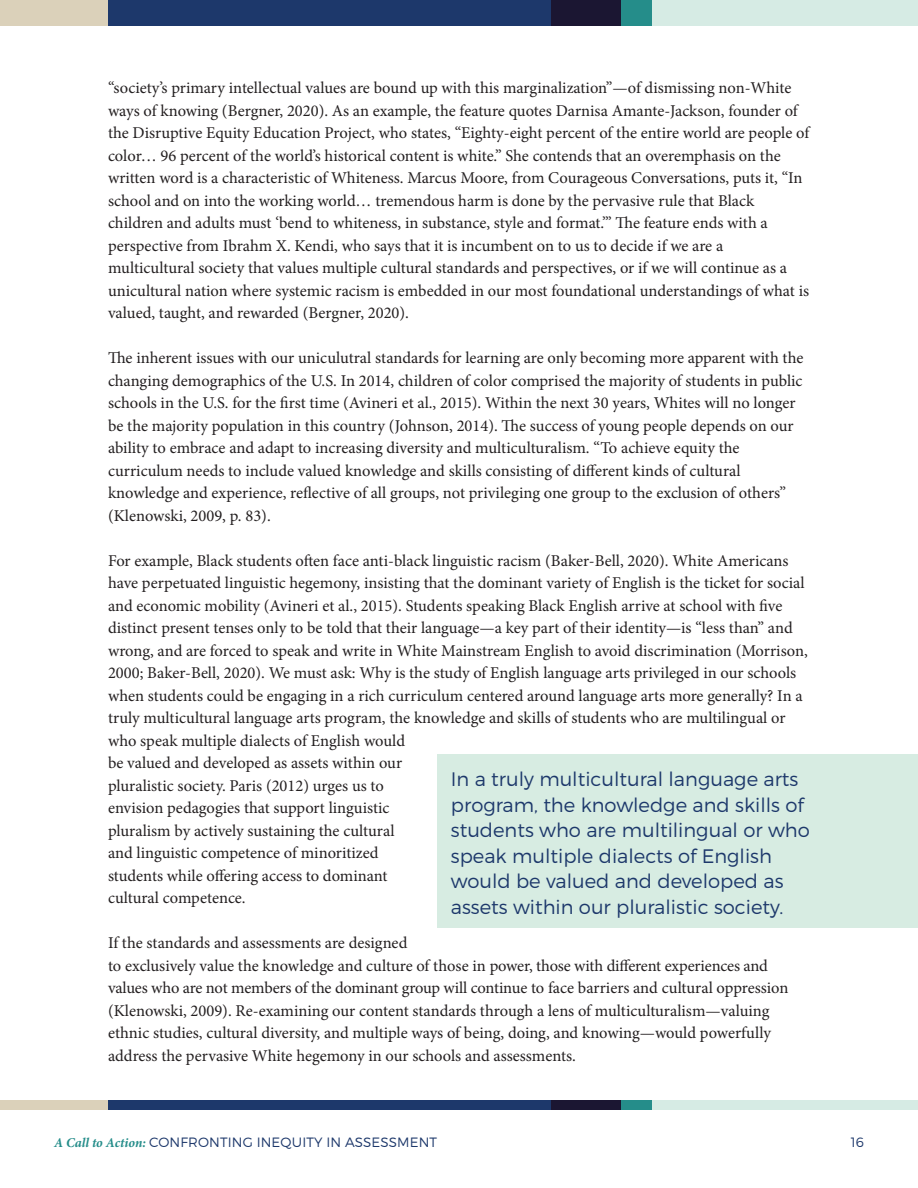
<style>
.page{position:relative;width:918px;height:1188px;background:#fff}
.page>*{position:absolute;margin:0;border:0;box-sizing:border-box;transform-origin:0 0}
.t1{font:300 19.5px/25.5px "Montserrat";color:#1d386b}
.t2{font:16.5px/22.5px "Minion Pro";color:#231f20}
.t3{font:300 13.5px "Montserrat";letter-spacing:.01em;color:#1d386b}
.s1{font-family:"Minion Pro";font-weight:700;font-style:italic;color:#258d8a}
</style>
<div class="page">
<div style="left:0;top:0;width:108px;height:26px;background:#dbd1ba"></div>
<div style="left:108px;top:0;width:444px;height:26px;background:#1d386b"></div>
<div style="left:552px;top:0;width:69px;height:26px;background:#1b1632"></div>
<div style="left:651px;top:0;width:267px;height:26px;background:#d6ebe4"></div>
<div style="left:621px;top:0;width:30px;height:26px;background:#258d8a"></div>
<div style="left:0;top:1100px;width:108px;height:10px;background:#dbd1ba"></div>
<div style="left:108px;top:1100px;width:444px;height:10px;background:#1d386b"></div>
<div style="left:552px;top:1100px;width:69px;height:10px;background:#1b1632"></div>
<div style="left:651px;top:1100px;width:267px;height:10px;background:#d6ebe4"></div>
<div style="left:621px;top:1100px;width:30px;height:10px;background:#258d8a"></div>
<div style="left:437px;top:754px;width:481px;height:173px;background:#d7ece2"></div>
<p class="t2" style="left:108px;top:77px;width:703px">“society’s primary intellectual values are bound up with this marginalization”—of dismissing non-White ways of knowing (Bergner, 2020). As an example, the feature quotes Darnisa Amante-Jackson, founder of the Disruptive Equity Education Project, who states, “Eighty-eight percent of the entire world are people of color… 96 percent of the world’s historical content is white.” She contends that an overemphasis on the written word is a characteristic of Whiteness. Marcus Moore, from Courageous Conversations, puts it, “In school and on into the working world… tremendous harm is done by the pervasive rule that Black children and adults must ‘bend to whiteness, in substance, style and format.’” The feature ends with a perspective from Ibrahm X. Kendi, who says that it is incumbent on to us to decide if we are a multicultural society that values multiple cultural standards and perspectives, or if we will continue as a unicultural nation where systemic racism is embedded in our most foundational understandings of what is valued, taught, and rewarded (Bergner, 2020).</p>
<p class="t2" style="left:108px;top:347px;width:697px">The inherent issues with our uniculutral standards for learning are only becoming more apparent with the changing demographics of the U.S. In 2014, children of color comprised the majority of students in public schools in the U.S. for the first time (Avineri et al., 2015). Within the next 30 years, Whites will no longer be the majority population in this country (Johnson, 2014). The success of young people depends on our ability to embrace and adapt to increasing diversity and multiculturalism. “To achieve equity the curriculum needs to include valued knowledge and skills consisting of different kinds of cultural knowledge and experience, reflective of all groups, not privileging one group to the exclusion of others” (Klenowski, 2009, p. 83).</p>
<p class="t2" style="left:108px;top:549px;width:701px">For example, Black students often face anti-black linguistic racism (Baker-Bell, 2020). White Americans have perpetuated linguistic hegemony, insisting that the dominant variety of English is the ticket for social and economic mobility (Avineri et al., 2015). Students speaking Black English arrive at school with five distinct present tenses only to be told that their language—a key part of their identity—is “less than” and wrong, and are forced to speak and write in White Mainstream English to avoid discrimination (Morrison, 2000; Baker-Bell, 2020). We must ask: Why is the study of English language arts privileged in our schools when students could be engaging in a rich curriculum centered around language arts more generally? In a truly multicultural language arts program, the knowledge and skills of students who are multilingual or who speak multiple dialects of English would<br>be valued and developed as assets within our<br>pluralistic society. Paris (2012) urges us to<br>envision pedagogies that support linguistic<br>pluralism by actively sustaining the cultural<br>and linguistic competence of minoritized<br>students while offering access to dominant<br>cultural competence.</p>
<p class="t2" style="left:108px;top:932px;width:682px">If the standards and assessments are designed<br>to exclusively value the knowledge and culture of those in power, those with different experiences and values who are not members of the dominant group will continue to face barriers and cultural oppression (Klenowski, 2009). Re-examining our content standards through a lens of multiculturalism—valuing ethnic studies, cultural diversity, and multiple ways of being, doing, and knowing—would powerfully address the pervasive White hegemony in our schools and assessments.</p>
<p class="t1" style="left:451px;top:766px;width:360px">In a truly multicultural language arts program, the knowledge and skills of students who are multilingual or who speak multiple dialects of English would be valued and developed as assets within our pluralistic society.</p>
<p class="t3" style="left:54px;top:1134px;width:385px"><span class="s1">A Call to Action:</span> CONFRONTING INEQUITY IN ASSESSMENT</p>
<p class="t3" style="left:851px;top:1134px;width:15px">16</p>
</div>
